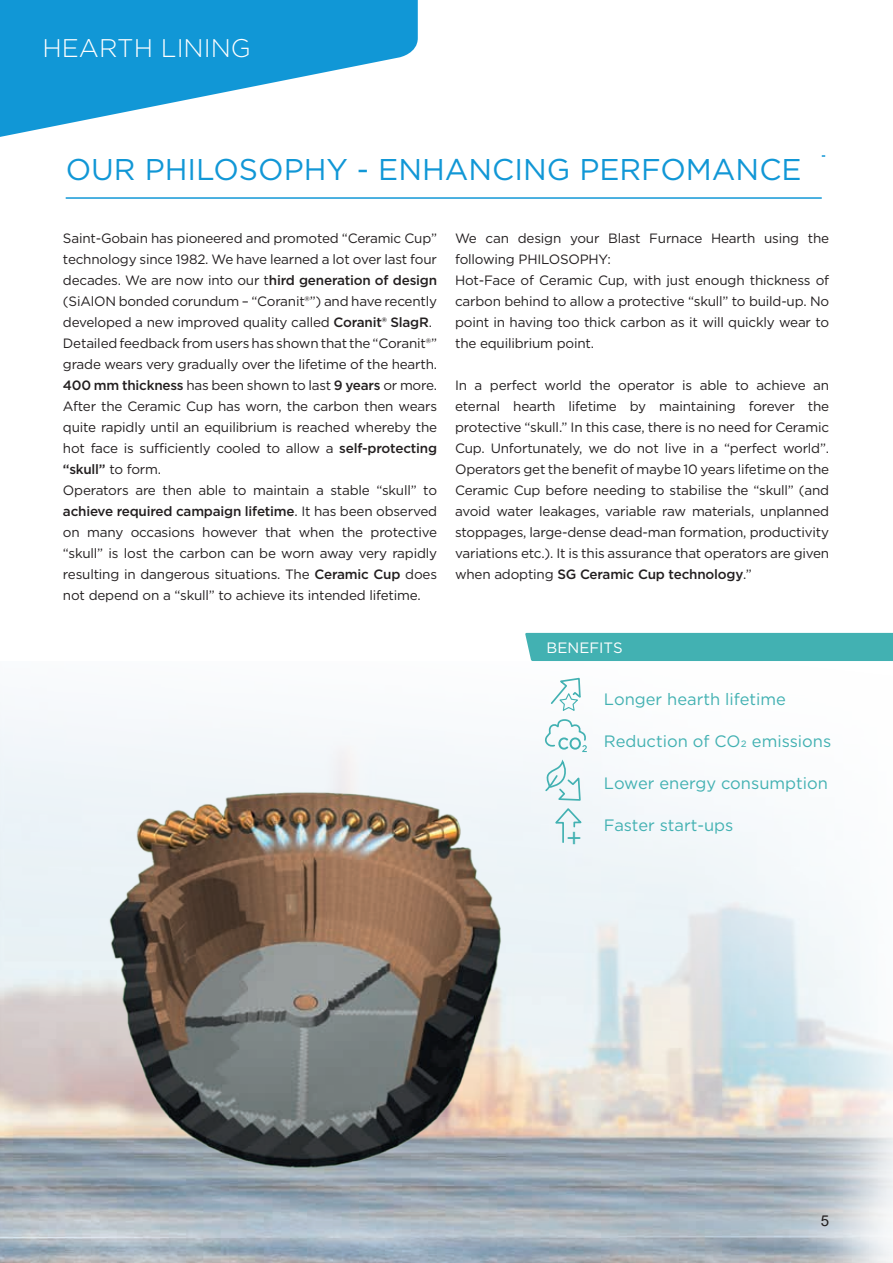
<style>
.page{position:relative;width:893px;height:1263px;background:#fff}
.page>*{position:absolute;margin:0;border:0;box-sizing:border-box;transform-origin:0 0}
.t1{font:30px "Gotham";color:#1197d6}
.t2{font:300 25.5px "Gotham";color:#fff}
.t3{font:25.5px "Gotham";color:#42b1b2}
.t4{font:16.5px "Gotham";color:#42b1b2}
.t5{font:15px "Gotham";color:#fff}
.t6{font:15px "Arial";color:#231f20}
.t7{font:13.5px/21px "Gotham";letter-spacing:-.015em;color:#231f20}
.s1{font-weight:500}
</style>
<div class="page">
<svg style="left:0;top:0;width:418px;height:137px;fill:#1197d6"></svg>
<hr style="left:66px;top:197px;width:756px;height:2px;background:#1197d6">
<div style="left:525px;top:633px;width:368px;height:28px;background:#42b1b2"></div>
<svg style="left:549px;top:677px;width:33px;height:35px"></svg>
<svg style="left:541px;top:718px;width:46px;height:34px"></svg>
<img style="left:50px;top:741px;width:531px;height:499px">
<svg style="left:544px;top:762px;width:40px;height:82px"></svg>
<h2 class="t2" style="left:43px;top:32px;width:210px">HEARTH LINING</h2>
<h1 class="t1" style="left:66px;top:150px;width:737px">OUR PHILOSOPHY - ENHANCING PERFOMANCE</h1>
<p class="t7" style="left:63px;top:227px;width:376px">Saint-Gobain has pioneered and promoted “Ceramic Cup” technology since 1982. We have learned a lot over last four decades. We are now into our t<span class="s1">hird generation of design </span>(SiAlON bonded corundum – “Coranit®”) and have recently developed a new improved quality called <span class="s1">Coranit® SlagR</span>.<br>Detailed feedback from users has shown that the “Coranit®” grade wears very gradually over the lifetime of the hearth.<br><span class="s1">400 mm thickness</span> has been shown to last <span class="s1">9 years</span> or more.<br>After the Ceramic Cup has worn, the carbon then wears quite rapidly until an equilibrium is reached whereby the hot face is sufficiently cooled to allow a <span class="s1">self-protecting “skull”</span> to form.<br>Operators are then able to maintain a stable “skull” to <span class="s1">achieve required campaign lifetime</span>. It has been observed on many occasions however that when the protective “skull” is lost the carbon can be worn away very rapidly resulting in dangerous situations. The <span class="s1">Ceramic Cup</span> does not depend on a “skull” to achieve its intended lifetime.</p>
<p class="t7" style="left:455px;top:228px;width:376px">We can design your Blast Furnace Hearth using the following PHILOSOPHY:<br>Hot-Face of Ceramic Cup, with just enough thickness of carbon behind to allow a protective “skull” to build-up. No point in having too thick carbon as it will quickly wear to the equilibrium point.</p>
<p class="t7" style="left:455px;top:375px;width:376px;text-align:justify">In a perfect world the operator is able to achieve an eternal hearth lifetime by maintaining forever the protective “skull.” In this case, there is no need for Ceramic Cup. Unfortunately, we do not live in a “perfect world”.<br>Operators get the benefit of maybe 10 years lifetime on the Ceramic Cup before needing to stabilise the “skull” (and avoid water leakages, variable raw materials, unplanned stoppages, large-dense dead-man formation, productivity variations etc.). It is this assurance that operators are given when adopting <span class="s1">SG Ceramic Cup technology</span>.”</p>
<p class="t5" style="left:547px;top:638px;width:78px">BENEFITS</p>
<h2 class="t3" style="left:566px;top:821px;width:17px">+</h2>
<p class="t4" style="left:604px;top:689px;width:183px">Longer hearth lifetime</p>
<p class="t4" style="left:604px;top:731px;width:229px">Reduction of CO2 emissions</p>
<p class="t4" style="left:604px;top:773px;width:226px">Lower energy consumption</p>
<p class="t4" style="left:604px;top:815px;width:131px">Faster start-ups</p>
<p class="t6" style="left:821px;top:1210px;width:10px">5</p>
</div>
